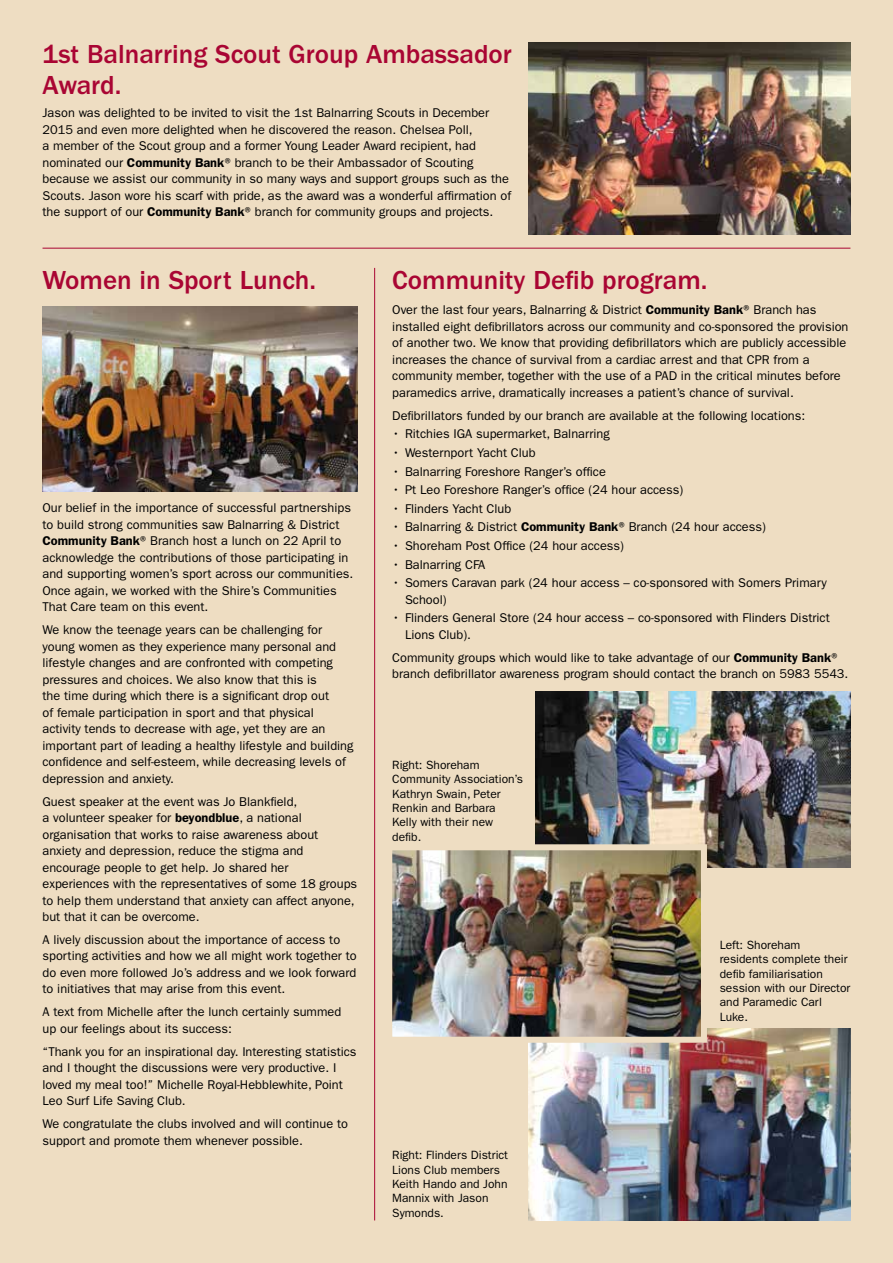
<style>
.page{position:relative;width:893px;height:1263px;background:#eeddc2}
.page>*{position:absolute;margin:0;border:0;box-sizing:border-box;transform-origin:0 0}
.t1{font:500 27px/31.5px "Franklin Gothic";color:#a90533}
.t2{font:12.75px/16.5px "Franklin Gothic";color:#000}
.t3{font:12px/14.4px "Franklin Gothic";color:#000}
.s1{font-weight:600}
</style>
<div class="page">
<hr style="left:374px;top:268px;width:1px;height:952px;background:#a90533">
<img style="left:528px;top:43px;width:322px;height:192px">
<hr style="left:43px;top:248px;width:807px;height:1px;background:#a90533">
<img style="left:43px;top:306px;width:314px;height:185px">
<img style="left:528px;top:1028px;width:322px;height:192px">
<img style="left:536px;top:691px;width:314px;height:176px">
<img style="left:393px;top:851px;width:307px;height:185px">
<div style="left:386px;top:844px;width:321px;height:199px;border:6px solid #eeddc2"></div>
<h1 class="t1" style="left:43px;top:38px;width:471px">1st Balnarring Scout Group Ambassador<br>Award.</h1>
<p class="t2" style="left:43px;top:105px;width:470px">Jason was delighted to be invited to visit the 1st Balnarring Scouts in December 2015 and even more delighted when he discovered the reason. Chelsea Poll,<br>a member of the Scout group and a former Young Leader Award recipient, had nominated our <span class="s1">Community Bank</span>® branch to be their Ambassador of Scouting because we assist our community in so many ways and support groups such as the Scouts. Jason wore his scarf with pride, as the award was a wonderful affirmation of the support of our <span class="s1">Community Bank</span>® branch for community groups and projects.</p>
<h1 class="t1" style="left:43px;top:265px;width:275px">Women in Sport Lunch.</h1>
<p class="t2" style="left:43px;top:500px;width:312px">Our belief in the importance of successful partnerships to build strong communities saw Balnarring &amp; District <span class="s1">Community Bank</span>® Branch host a lunch on 22 April to acknowledge the contributions of those participating in and supporting women’s sport across our communities.<br>Once again, we worked with the Shire’s Communities That Care team on this event.</p>
<p class="t2" style="left:43px;top:622px;width:313px">We know the teenage years can be challenging for young women as they experience many personal and lifestyle changes and are confronted with competing pressures and choices. We also know that this is<br>the time during which there is a significant drop out<br>of female participation in sport and that physical activity tends to decrease with age, yet they are an important part of leading a healthy lifestyle and building confidence and self-esteem, while decreasing levels of depression and anxiety.</p>
<p class="t2" style="left:43px;top:793px;width:316px">Guest speaker at the event was Jo Blankfield,<br>a volunteer speaker for <span class="s1">beyondblue</span>, a national organisation that works to raise awareness about anxiety and depression, reduce the stigma and encourage people to get help. Jo shared her experiences with the representatives of some 18 groups to help them understand that anxiety can affect anyone, but that it can be overcome.</p>
<p class="t2" style="left:43px;top:931px;width:316px">A lively discussion about the importance of access to sporting activities and how we all might work together to do even more followed Jo’s address and we look forward to initiatives that may arise from this event.</p>
<p class="t2" style="left:43px;top:1004px;width:300px">A text from Michelle after the lunch certainly summed up our feelings about its success:</p>
<p class="t2" style="left:43px;top:1043px;width:316px">“Thank you for an inspirational day. Interesting statistics and I thought the discussions were very productive. I loved my meal too!” Michelle Royal-Hebblewhite, Point Leo Surf Life Saving Club.</p>
<p class="t2" style="left:43px;top:1115px;width:307px">We congratulate the clubs involved and will continue to support and promote them whenever possible.</p>
<h1 class="t1" style="left:392px;top:265px;width:317px">Community Defib program.</h1>
<p class="t2" style="left:392px;top:302px;width:458px">Over the last four years, Balnarring &amp; District <span class="s1">Community Bank</span>® Branch has installed eight defibrillators across our community and co-sponsored the provision of another two. We know that providing defibrillators which are publicly accessible increases the chance of survival from a cardiac arrest and that CPR from a community member, together with the use of a PAD in the critical minutes before paramedics arrive, dramatically increases a patient’s chance of survival.</p>
<p class="t2" style="left:392px;top:407px;width:414px">Defibrillators funded by our branch are available at the following locations:</p>
<p class="t2" style="left:392px;top:426px;width:219px">• Ritchies IGA supermarket, Balnarring</p>
<p class="t2" style="left:392px;top:444px;width:145px">• Westernport Yacht Club</p>
<p class="t2" style="left:392px;top:463px;width:215px">• Balnarring Foreshore Ranger’s office</p>
<p class="t2" style="left:392px;top:482px;width:292px">• Pt Leo Foreshore Ranger’s office (24 hour access)</p>
<p class="t2" style="left:392px;top:500px;width:121px">• Flinders Yacht Club</p>
<p class="t2" style="left:392px;top:519px;width:375px">• Balnarring &amp; District <span class="s1">Community Bank</span>® Branch (24 hour access)</p>
<p class="t2" style="left:392px;top:537px;width:233px">• Shoreham Post Office (24 hour access)</p>
<p class="t2" style="left:392px;top:556px;width:95px">• Balnarring CFA</p>
<p class="t2" style="left:405px;top:575px;width:423px;text-indent:-13px">• Somers Caravan park (24 hour access – co-sponsored with Somers Primary<br>School)</p>
<p class="t2" style="left:405px;top:610px;width:426px;text-indent:-13px">• Flinders General Store (24 hour access – co-sponsored with Flinders District<br>Lions Club).</p>
<p class="t2" style="left:392px;top:649px;width:458px">Community groups which would like to take advantage of our <span class="s1">Community Bank</span>® branch defibrillator awareness program should contact the branch on 5983 5543.</p>
<p class="t3" style="left:392px;top:757px;width:132px">Right: Shoreham<br>Community Association’s<br>Kathryn Swain, Peter<br>Renkin and Barbara<br>Kelly with their new defib.</p>
<p class="t3" style="left:392px;top:1148px;width:117px">Right: Flinders District<br>Lions Club members<br>Keith Hando and John<br>Mannix with Jason<br>Symonds.</p>
<p class="t3" style="left:720px;top:937px;width:132px">Left: Shoreham residents complete their defib familiarisation session with our Director and Paramedic Carl<br>Luke.</p>
</div>
